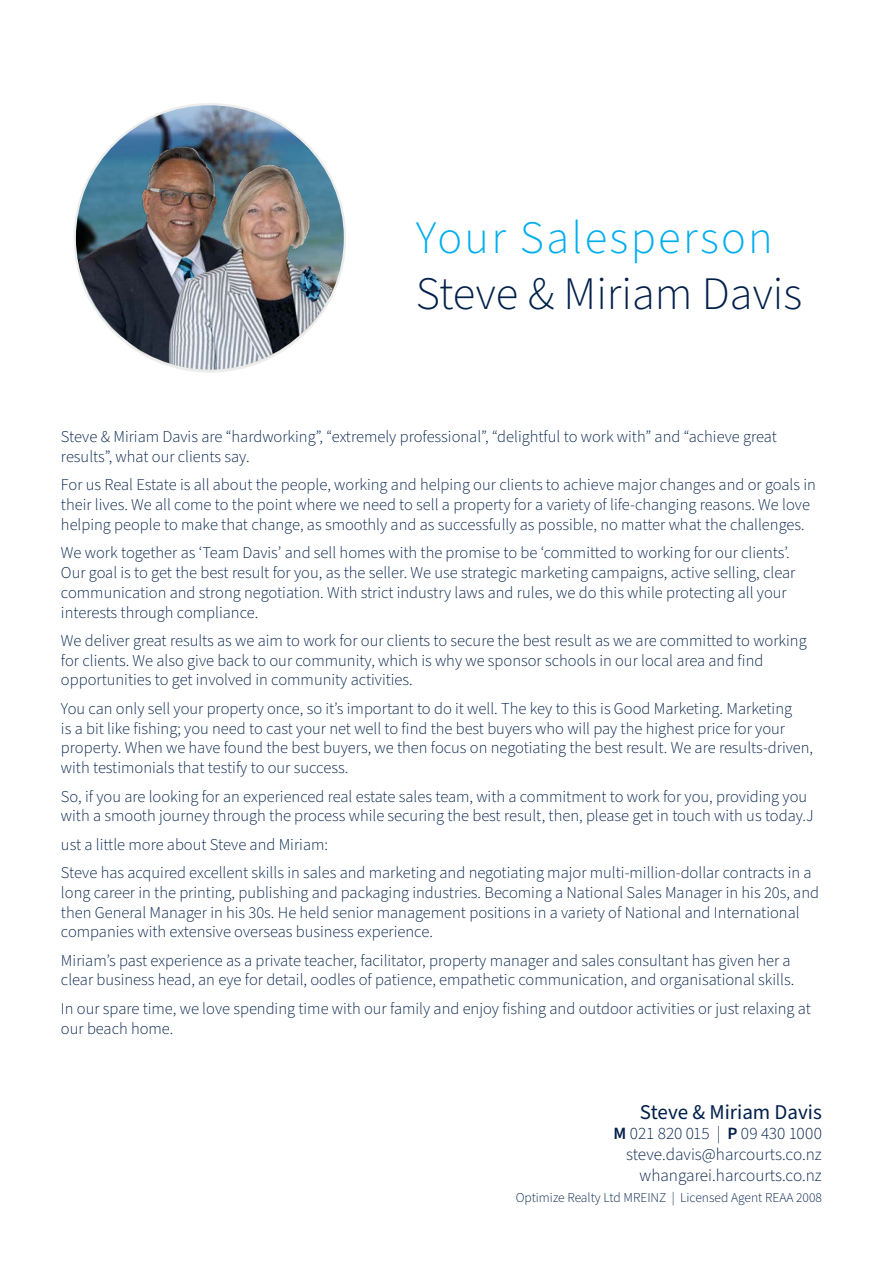
<style>
.page{position:relative;width:893px;height:1263px;background:#fff}
.page>*{position:absolute;margin:0;border:0;box-sizing:border-box;transform-origin:0 0}
.t1{font:300 46.5px "Source Sans Pro";color:#001f49}
.t2{font:300 46.5px "Source Sans Pro";letter-spacing:.05em;color:#00aeef}
.t3{font:21px "Source Sans Pro";color:#001f49}
.t4{font:300 17.25px/20.7px "Source Sans Pro";color:#001f49;text-align:right}
.t5{font:300 16.5px/19.8px "Source Sans Pro";color:#001f49}
.t6{font:300 13.5px "Source Sans Pro";color:#001f49}
.s1{font-weight:600}
</style>
<div class="page">
<img style="left:75px;top:106px;width:270px;height:154px">
<img style="left:76px;top:140px;width:267px;height:230px">
<h1 class="t2" style="left:416px;top:218px;width:359px">Your Salesperson</h1>
<h1 class="t1" style="left:416px;top:274px;width:388px">Steve &amp; Miriam Davis</h1>
<p class="t5" style="left:61px;top:428px;width:717px">Steve &amp; Miriam Davis are “hardworking”, “extremely professional”, “delightful to work with” and “achieve great results”, what our clients say.</p>
<p class="t5" style="left:61px;top:476px;width:756px">For us Real Estate is all about the people, working and helping our clients to achieve major changes and or goals in their lives. We all come to the point where we need to sell a property for a variety of life-changing reasons. We love helping people to make that change, as smoothly and as successfully as possible, no matter what the challenges.</p>
<p class="t5" style="left:61px;top:544px;width:736px">We work together as ‘Team Davis’ and sell homes with the promise to be ‘committed to working for our clients’.<br>Our goal is to get the best result for you, as the seller. We use strategic marketing campaigns, active selling, clear communication and strong negotiation. With strict industry laws and rules, we do this while protecting all your interests through compliance.</p>
<p class="t5" style="left:61px;top:632px;width:747px">We deliver great results as we aim to work for our clients to secure the best result as we are committed to working for clients. We also give back to our community, which is why we sponsor schools in our local area and find opportunities to get involved in community activities.</p>
<p class="t5" style="left:61px;top:700px;width:754px">You can only sell your property once, so it’s important to do it well. The key to this is Good Marketing. Marketing<br>is a bit like fishing; you need to cast your net well to find the best buyers who will pay the highest price for your property. When we have found the best buyers, we then focus on negotiating the best result. We are results-driven, with testimonials that testify to our success.</p>
<p class="t5" style="left:61px;top:787px;width:754px">So, if you are looking for an experienced real estate sales team, with a commitment to work for you, providing you with a smooth journey through the process while securing the best result, then, please get in touch with us today.J</p>
<p class="t5" style="left:61px;top:831px;width:752px;line-height:28.3px">ust a little more about Steve and Miriam:<br>Steve has acquired excellent skills in sales and marketing and negotiating major multi-million-dollar contracts in a</p>
<p class="t5" style="left:61px;top:884px;width:760px">long career in the printing, publishing and packaging industries. Becoming a National Sales Manager in his 20s, and then General Manager in his 30s. He held senior management positions in a variety of National and International companies with extensive overseas business experience.</p>
<p class="t5" style="left:61px;top:951px;width:735px">Miriam’s past experience as a private teacher, facilitator, property manager and sales consultant has given her a clear business head, an eye for detail, oodles of patience, empathetic communication, and organisational skills.</p>
<p class="t5" style="left:61px;top:1000px;width:751px">In our spare time, we love spending time with our family and enjoy fishing and outdoor activities or just relaxing at our beach home.</p>
<p class="t3" style="left:640px;top:1099px;width:183px">Steve &amp; Miriam Davis</p>
<p class="t4" style="left:614px;top:1124px;width:210px"><span class="s1">M</span> 021 820 015 | <span class="s1">P</span> 09 430 1000 steve.davis@harcourts.co.nz whangarei.harcourts.co.nz</p>
<p class="t6" style="left:516px;top:1192px;width:308px">Optimize Realty Ltd MREINZ | Licensed Agent REAA 2008</p>
</div>
